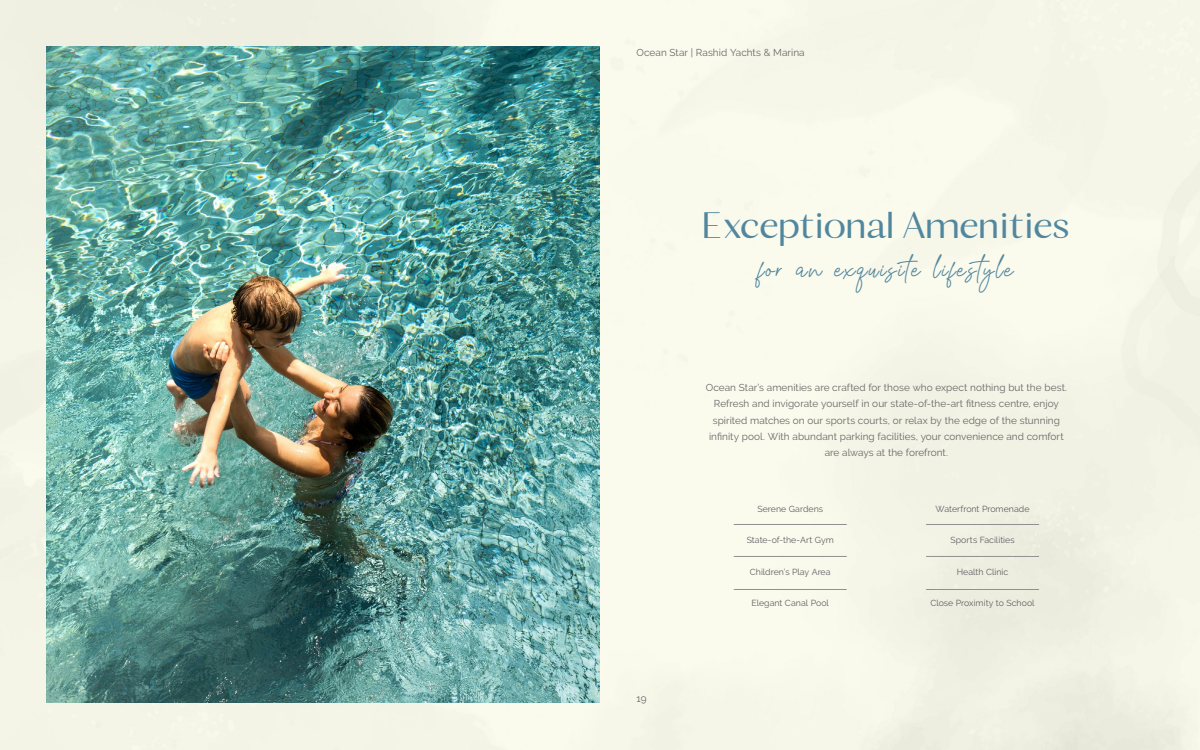
<style>
.page{position:relative;width:1200px;height:750px;background:#f5f5e8}
.page>*{position:absolute;margin:0;border:0;box-sizing:border-box;transform-origin:0 0}
.t1{font:600 40.62px "Calma";letter-spacing:-.03em;color:#51879e}
.t2{font:25px "Grayscale Signature";letter-spacing:.075em;color:#52879e}
.t3{font:10px/16.2px "Raleway";letter-spacing:.005em;color:#686868;text-align:center}
.t4{font:8.75px "Raleway";letter-spacing:.005em;color:#5f6062}
</style>
<div class="page">
<img style="left:47px;top:47px;width:553px;height:655px">
<hr style="left:734px;top:556px;width:113px;height:1px;background:#8f9091">
<hr style="left:734px;top:524px;width:113px;height:1px;background:#8f9091">
<hr style="left:734px;top:589px;width:113px;height:1px;background:#8f9091">
<hr style="left:926px;top:556px;width:113px;height:1px;background:#8f9091">
<hr style="left:926px;top:524px;width:113px;height:1px;background:#8f9091">
<hr style="left:926px;top:589px;width:113px;height:1px;background:#8f9091">
<p class="t3" style="left:637px;top:45px;width:170px">Ocean Star | Rashid Yachts &amp; Marina</p>
<h1 class="t1" style="left:703px;top:199px;width:369px">Exceptional Amenities</h1>
<h2 class="t2" style="left:759px;top:253px;width:26px">for</h2>
<h2 class="t2" style="left:796px;top:253px;width:27px">an</h2>
<h2 class="t2" style="left:835px;top:253px;width:180px">exquisite lifestyle</h2>
<p class="t3" style="left:706px;top:380px;width:363px">Ocean Star s’ amenities are crafted for those who expect nothing but the best.<br>Refresh and invigorate yourself in our state-of-the-art fitness centre, enjoy spirited matches on our sports courts, or relax by the edge of the stunning infinity pool. With abundant parking facilities, your convenience and comfort are always at the forefront.</p>
<p class="t3" style="left:637px;top:691px;width:12px">19</p>
<p class="t4" style="left:757px;top:504px;width:67px">Serene Gardens</p>
<p class="t4" style="left:747px;top:535px;width:89px">State-of-the-Art Gym</p>
<p class="t4" style="left:750px;top:567px;width:82px">Childrens’ Play Area</p>
<p class="t4" style="left:751px;top:598px;width:79px">Elegant Canal Pool</p>
<p class="t4" style="left:936px;top:504px;width:95px">Waterfront Promenade</p>
<p class="t4" style="left:950px;top:535px;width:66px">Sports Facilities</p>
<p class="t4" style="left:957px;top:567px;width:53px">Health Clinic</p>
<p class="t4" style="left:930px;top:598px;width:106px">Close Proximity to School</p>
</div>
